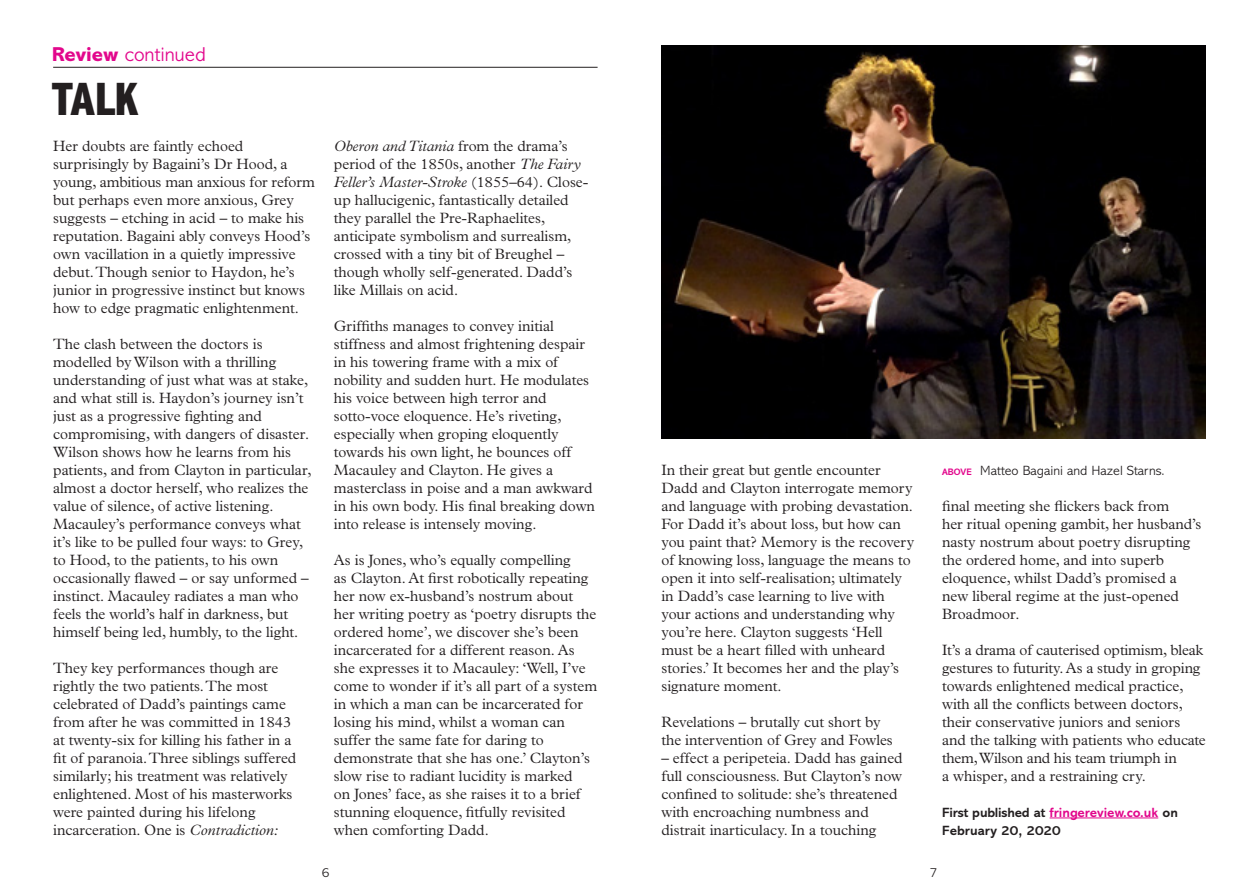
<style>
.page{position:relative;width:1259px;height:893px;background:#fff}
.page>*{position:absolute;margin:0;border:0;box-sizing:border-box;transform-origin:0 0}
.A_Head_-_Abadi{font:800 condensed 47.25px "Abadi MT Std";color:#231f20}
.Sur_A_Head_-_Abadi{font:300 20.25px "Abadi MT Std";color:#e2078c}
.Body_copy___Plantin{font:300 15px/18px "Plantin Std";color:#231f20}
.Byline___Abadi_copy{font:700 13.5px/18px "Abadi MT Std";color:#231f20}
.Caption_-_Abadi{font:300 13.5px "Abadi MT Std";color:#231f20}
.s1{font-weight:800}
.s2{font-style:italic}
.s3{font-weight:700;font-size:9.45px;color:#e2078c}
.s4{color:#e2078c}
</style>
<div class="page">
<hr style="left:53px;top:67px;width:544px;height:1px;background:#231f20">
<hr style="left:1049px;top:817px;width:109px;height:1px;background:#e2078c">
<img style="left:661px;top:46px;width:544px;height:393px">
<p class="Sur_A_Head_-_Abadi" style="left:52px;top:43px;width:155px"><span class="s1">Review</span> continued</p>
<p class="A_Head_-_Abadi" style="left:51px;top:73px;width:88px">TALK</p>
<p class="Body_copy___Plantin" style="left:53px;top:137px;width:263px">Her doubts are faintly echoed surprisingly by Bagaini’s Dr Hood, a young, ambitious man anxious for reform but perhaps even more anxious, Grey suggests – etching in acid – to make his reputation. Bagaini ably conveys Hood’s own vacillation in a quietly impressive debut. Though senior to Haydon, he’s junior in progressive instinct but knows how to edge pragmatic enlightenment.</p>
<p class="Body_copy___Plantin" style="left:53px;top:335px;width:260px">The clash between the doctors is modelled by Wilson with a thrilling understanding of just what was at stake, and what still is. Haydon’s journey isn’t just as a progressive fighting and compromising, with dangers of disaster.<br>Wilson shows how he learns from his patients, and from Clayton in particular, almost a doctor herself, who realizes the value of silence, of active listening.<br>Macauley’s performance conveys what it’s like to be pulled four ways: to Grey, to Hood, to the patients, to his own occasionally flawed – or say unformed – instinct. Macauley radiates a man who feels the world’s half in darkness, but himself being led, humbly, to the light.</p>
<p class="Body_copy___Plantin" style="left:53px;top:659px;width:245px">They key performances though are rightly the two patients. The most celebrated of Dadd’s paintings came from after he was committed in 1843 at twenty-six for killing his father in a fit of paranoia. Three siblings suffered similarly; his treatment was relatively enlightened. Most of his masterworks were painted during his lifelong incarceration. One is <span class="s2">Contradiction:</span></p>
<p class="Body_copy___Plantin" style="left:334px;top:137px;width:256px"><span class="s2">Oberon and Titania</span> from the drama’s period of the 1850s, another <span class="s2">The Fairy Feller’s Master-Stroke</span> (1855–64). Close&shy;up hallucigenic, fantastically detailed they parallel the Pre-Raphaelites, anticipate symbolism and surrealism, crossed with a tiny bit of Breughel – though wholly self-generated. Dadd’s like Millais on acid.</p>
<p class="Body_copy___Plantin" style="left:334px;top:317px;width:263px">Griffiths manages to convey initial stiffness and almost frightening despair in his towering frame with a mix of nobility and sudden hurt. He modulates his voice between high terror and sotto-voce eloquence. He’s riveting, especially when groping eloquently towards his own light, he bounces off Macauley and Clayton. He gives a masterclass in poise and a man awkward in his own body. His final breaking down into release is intensely moving.</p>
<p class="Body_copy___Plantin" style="left:334px;top:551px;width:265px">As is Jones, who’s equally compelling<br>as Clayton. At first robotically repeating her now ex-husband’s nostrum about her writing poetry as ‘poetry disrupts the ordered home’, we discover she’s been incarcerated for a different reason. As she expresses it to Macauley: ‘Well, I’ve come to wonder if it’s all part of a system in which a man can be incarcerated for losing his mind, whilst a woman can suffer the same fate for daring to demonstrate that she has one.’ Clayton’s slow rise to radiant lucidity is marked<br>on Jones’ face, as she raises it to a brief stunning eloquence, fitfully revisited when comforting Dadd.</p>
<p class="Body_copy___Plantin" style="left:661px;top:461px;width:254px">In their great but gentle encounter Dadd and Clayton interrogate memory and language with probing devastation.<br>For Dadd it’s about loss, but how can you paint that? Memory is the recovery of knowing loss, language the means to open it into self-realisation; ultimately in Dadd’s case learning to live with your actions and understanding why you’re here. Clayton suggests ‘Hell must be a heart filled with unheard stories.’ It becomes her and the play’s signature moment.</p>
<p class="Body_copy___Plantin" style="left:661px;top:713px;width:233px">Revelations – brutally cut short by the intervention of Grey and Fowles</p>
<p class="Body_copy___Plantin" style="left:661px;top:749px;width:243px">– effect a peripeteia. Dadd has gained full consciousness. But Clayton’s now confined to solitude: she’s threatened with encroaching numbness and distrait inarticulacy. In a touching</p>
<p class="Caption_-_Abadi" style="left:942px;top:463px;width:224px"><span class="s3">ABOVE</span> Matteo Bagaini and Hazel Starns.</p>
<p class="Body_copy___Plantin" style="left:942px;top:497px;width:261px">final meeting she flickers back from<br>her ritual opening gambit, her husband’s nasty nostrum about poetry disrupting the ordered home, and into superb eloquence, whilst Dadd’s promised a new liberal regime at the just-opened Broadmoor.</p>
<p class="Body_copy___Plantin" style="left:942px;top:641px;width:265px">It’s a drama of cauterised optimism, bleak gestures to futurity. As a study in groping towards enlightened medical practice, with all the conflicts between doctors, their conservative juniors and seniors and the talking with patients who educate them, Wilson and his team triumph in<br>a whisper, and a restraining cry.</p>
<p class="Byline___Abadi_copy" style="left:942px;top:803px;width:237px">First published at <span class="s4">fringereview.co.uk</span> on<br>February 20, 2020</p>
<p class="Caption_-_Abadi" style="left:321px;top:866px;width:10px">6</p>
<p class="Caption_-_Abadi" style="left:929px;top:866px;width:10px">7</p>
</div>
